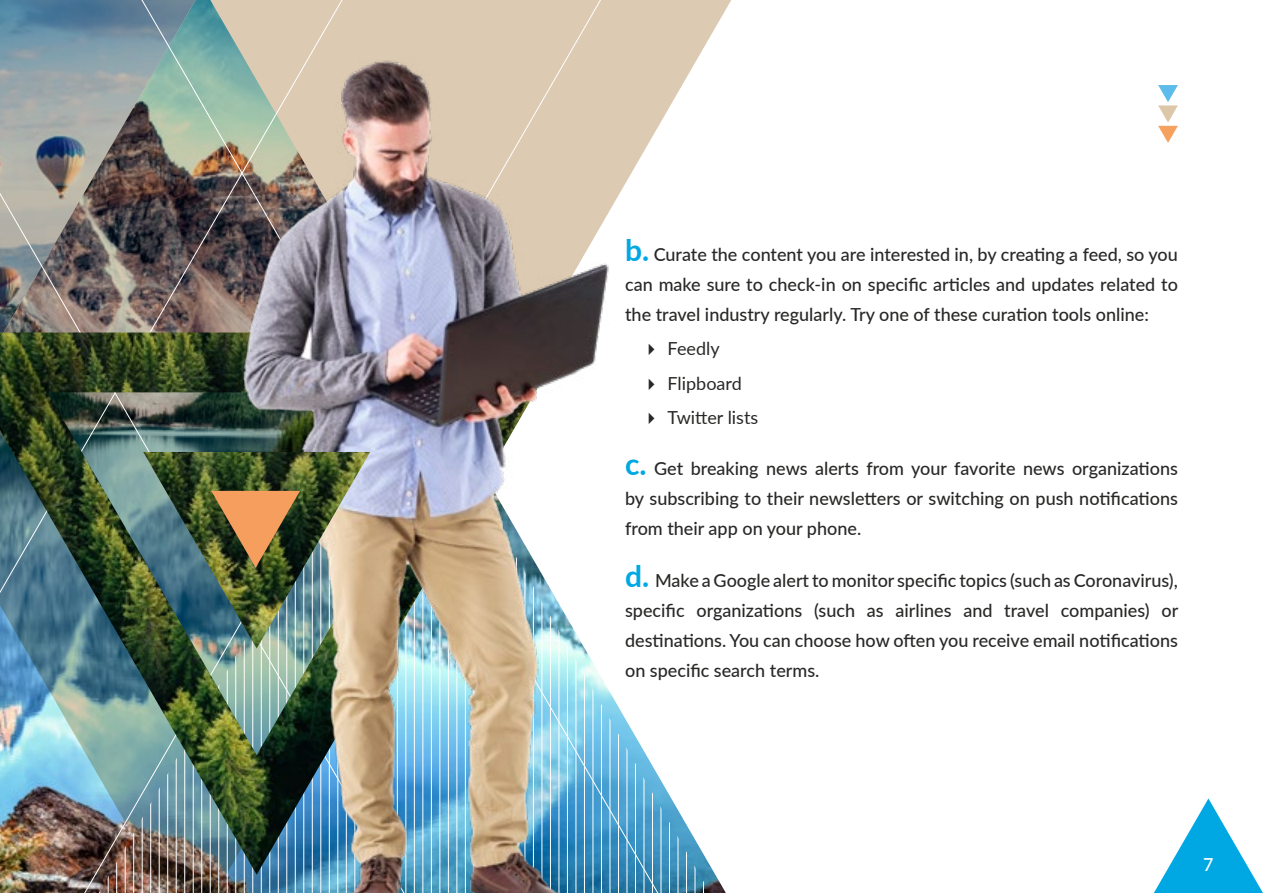
<style>
.page{position:relative;width:1263px;height:893px;background:#fff}
.page>*{position:absolute;margin:0;border:0;box-sizing:border-box;transform-origin:0 0}
.t1{font:500 18px/30px "Lato";color:#282827;text-align:justify}
.t2{font:18px/34.2px "Lato";color:#282827}
.t3{font:500 18px "Lato";color:#fff}
.s1{font-weight:700;font-size:30px;color:#00a8e3}
</style>
<div class="page">
<img style="left:0;top:0;width:108px;height:893px">
<hr style="left:99px;top:394px;width:1px;height:499px;background:#fff">
<img style="left:0;top:333px;width:108px;height:542px">
<img style="left:108px;top:0;width:602px;height:893px">
<img style="left:143px;top:452px;width:227px;height:196px">
<img style="left:211px;top:491px;width:89px;height:77px">
<svg style="left:1158px;top:85px;width:20px;height:58px"></svg>
<svg style="left:1154px;top:798px;width:109px;height:95px"></svg>
<svg style="left:649px;top:344px;width:5px;height:11px"></svg>
<svg style="left:649px;top:378px;width:5px;height:12px"></svg>
<svg style="left:649px;top:413px;width:5px;height:11px"></svg>
<p class="t1" style="left:625px;top:239px;width:554px"><span class="s1">b.</span> Curate the content you are interested in, by creating a feed, so you can make sure to check-in on specific articles and updates related to the travel industry regularly. Try one of these curation tools online:</p>
<p class="t2" style="left:668px;top:331px;width:92px">Feedly<br>Flipboard<br>Twitter lists</p>
<p class="t1" style="left:625px;top:453px;width:554px"><span class="s1">c.</span> Get breaking news alerts from your favorite news organizations by subscribing to their newsletters or switching on push notifications from their app on your phone.</p>
<p class="t1" style="left:625px;top:564px;width:555px"><span class="s1">d.</span> Make a Google alert to monitor specific topics (such as Coronavirus), specific organizations (such as airlines and travel companies) or destinations. You can choose how often you receive email notifications on specific search terms.</p>
<p class="t3" style="left:1203px;top:851px;width:12px">7</p>
</div>
